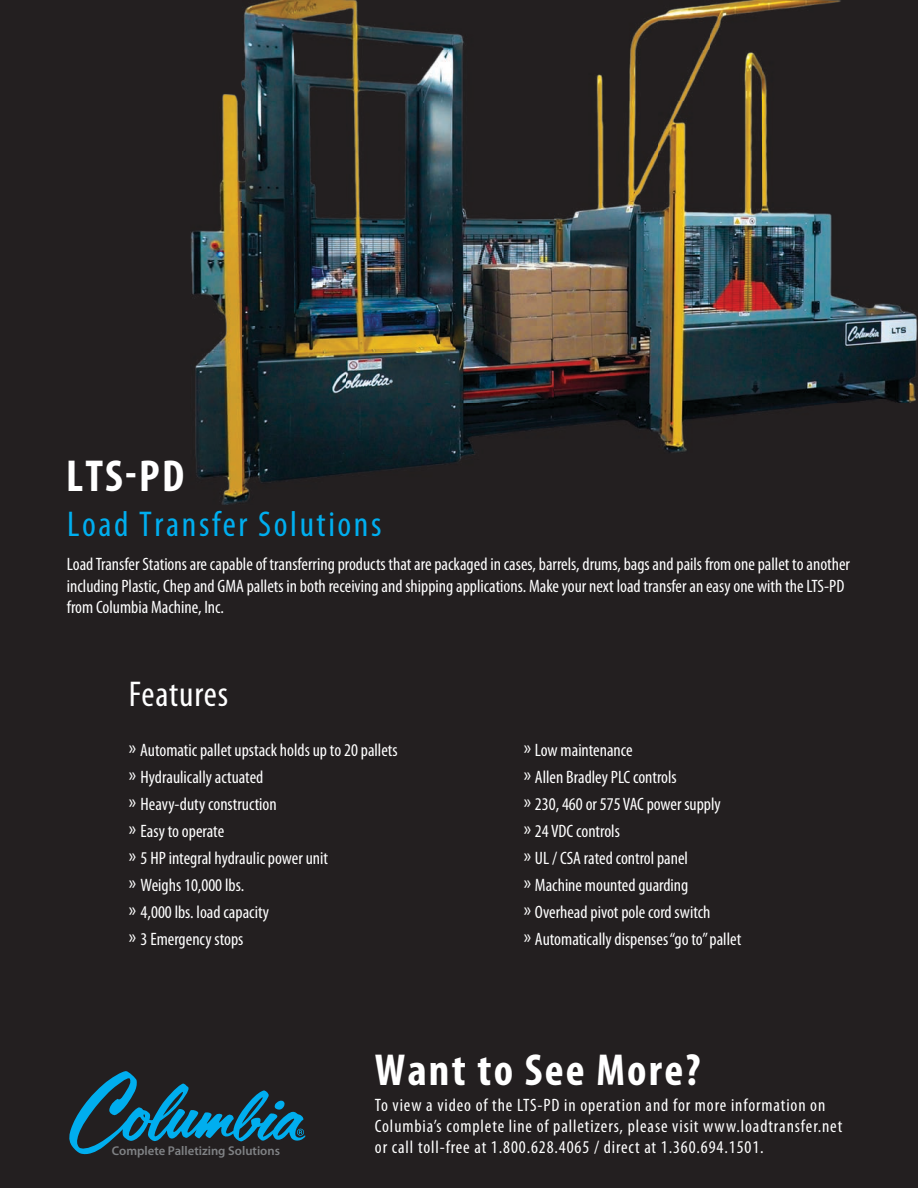
<style>
.page{position:relative;width:918px;height:1188px;background:#231f20}
.page>*{position:absolute;margin:0;border:0;box-sizing:border-box;transform-origin:0 0}
.t1{font:700 condensed 45px "Myriad Pro";letter-spacing:.05em;color:#fff}
.t2{font:condensed 36px "Myriad Pro";letter-spacing:.07em;color:#00aeef}
.t3{font:condensed 36px "Myriad Pro";letter-spacing:.025em;color:#fff}
.t4{font:condensed 18px/27px "Myriad Pro";color:#fff}
.t5{font:condensed 18px/21px "Myriad Pro";letter-spacing:.05em;color:#fff}
.t6{font:600 12.75px "Myriad Pro";color:#808285}
.s1{font-size:21px}
</style>
<div class="page">
<img style="left:191px;top:0;width:727px;height:505px">
<svg style="left:69px;top:1071px;width:237px;height:84px"></svg>
<h1 class="t1" style="left:66px;top:448px;width:120px">LTS-PD</h1>
<h2 class="t2" style="left:67px;top:503px;width:316px">Load Transfer Solutions</h2>
<p class="t4" style="left:67px;top:553px;width:785px;line-height:21.6px">Load Transfer Stations are capable of transferring products that are packaged in cases, barrels, drums, bags and pails from one pallet to another including Plastic, Chep and GMA pallets in both receiving and shipping applications. Make your next load transfer an easy one with the LTS-PD from Columbia Machine, Inc.</p>
<h2 class="t3" style="left:129px;top:673px;width:101px">Features</h2>
<p class="t4" style="left:129px;top:736px;width:270px"><span class="s1">»</span> Automatic pallet upstack holds up to 20 pallets <span class="s1">»</span> Hydraulically actuated<br><span class="s1">»</span> Heavy-duty construction<br><span class="s1">»</span> Easy to operate<br><span class="s1">»</span> 5 HP integral hydraulic power unit<br><span class="s1">»</span> Weighs 10,000 lbs.<br><span class="s1">»</span> 4,000 lbs. load capacity<br><span class="s1">»</span> 3 Emergency stops</p>
<p class="t4" style="left:524px;top:736px;width:219px"><span class="s1">»</span> Low maintenance<br><span class="s1">»</span> Allen Bradley PLC controls<br><span class="s1">»</span> 230, 460 or 575 VAC power supply<br><span class="s1">»</span> 24 VDC controls<br><span class="s1">»</span> UL / CSA rated control panel<br><span class="s1">»</span> Machine mounted guarding<br><span class="s1">»</span> Overhead pivot pole cord switch<br><span class="s1">»</span> Automatically dispenses “go to” pallet</p>
<p class="t6" style="left:112px;top:1142px;width:170px">Complete Palletizing Solutions</p>
<h1 class="t1" style="left:375px;top:1042px;width:327px">Want to See More?</h1>
<p class="t5" style="left:375px;top:1094px;width:469px">To view a video of the LTS-PD in operation and for more information on<br>Columbia’s complete line of palletizers, please visit www.loadtransfer.net or call toll-free at 1.800.628.4065 / direct at 1.360.694.1501.</p>
</div>
